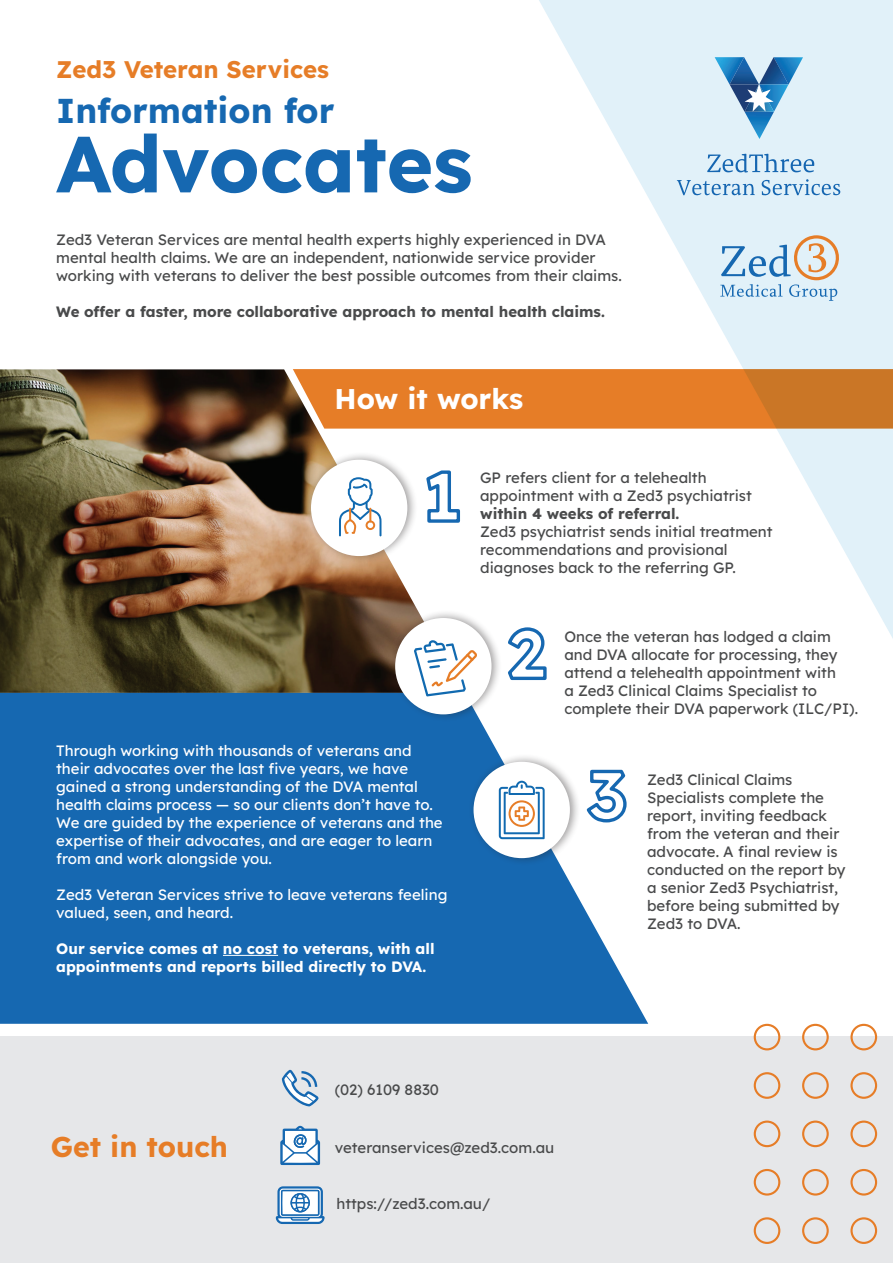
<style>
.page{position:relative;width:893px;height:1263px;background:#fff}
.page>*{position:absolute;margin:0;border:0;box-sizing:border-box;transform-origin:0 0}
.t1{font:700 79.5px "Lexend";color:#1668b1}
.t2{font:700 34.5px "Lexend";color:#1668b1}
.t3{font:700 28.5px "Lexend";color:#fff}
.t4{font:700 28.5px "Lexend";color:#e67d27}
.t5{font:700 24px "Lexend";color:#e67d27}
.t6{font:15px/18px "Lexend";color:#494a4b}
.t7{font:15px/18px "Lexend";color:#fff}
.t8{font:700 15px "Lexend";color:#494a4b}
.t9{font:700 15px/18px "Lexend";color:#fff}
</style>
<div class="page">
<img style="left:0;top:369px;width:417px;height:324px">
<svg style="left:0;top:693px;width:648px;height:331px;background:#3079b9"></svg>
<svg style="left:539px;top:0;width:354px;height:638px"></svg>
<div style="left:0;top:1036px;width:893px;height:227px;background:#e6e7e9"></div>
<svg style="left:707px;top:154px;width:107px;height:18px;background:#a8cae4"></svg>
<svg style="left:677px;top:180px;width:78px;height:16px"></svg>
<svg style="left:761px;top:179px;width:79px;height:17px"></svg>
<svg style="left:715px;top:57px;width:88px;height:82px;background:#92bbd9"></svg>
<svg style="left:753px;top:1023px;width:125px;height:221px"></svg>
<svg style="left:720px;top:235px;width:120px;height:66px;background:#c7d6df"></svg>
<hr style="left:223px;top:955px;width:55px;height:1px;background:#fff">
<div style="left:306px;top:451px;width:112px;height:113px;background:#231f20;opacity:.43"></div>
<div style="left:312px;top:461px;width:94px;height:94px;background:#fff;border-radius:50%"></div>
<div style="left:311px;top:460px;width:96px;height:96px;border:3px solid #fff;border-radius:50%"></div>
<svg style="left:339px;top:477px;width:42px;height:59px"></svg>
<div style="left:390px;top:609px;width:113px;height:113px;background:#231f20;opacity:.43"></div>
<div style="left:397px;top:619px;width:93px;height:94px;background:#fff;border-radius:50%"></div>
<div style="left:395px;top:618px;width:96px;height:96px;border:3px solid #fff;border-radius:50%"></div>
<svg style="left:414px;top:640px;width:63px;height:56px"></svg>
<div style="left:468px;top:753px;width:113px;height:113px;background:#231f20;opacity:.43"></div>
<div style="left:475px;top:763px;width:93px;height:94px;background:#fff;border-radius:50%"></div>
<div style="left:474px;top:762px;width:96px;height:96px;border:3px solid #fff;border-radius:50%"></div>
<svg style="left:499px;top:781px;width:46px;height:58px"></svg>
<svg style="left:290px;top:369px;width:603px;height:60px;background:#dc7c2a"></svg>
<svg style="left:508px;top:625px;width:40px;height:56px"></svg>
<svg style="left:584px;top:768px;width:45px;height:56px"></svg>
<svg style="left:426px;top:470px;width:34px;height:53px"></svg>
<svg style="left:282px;top:1070px;width:37px;height:36px"></svg>
<svg style="left:280px;top:1125px;width:40px;height:40px;background:#abc7e1"></svg>
<svg style="left:276px;top:1186px;width:49px;height:38px;background:#95b9da"></svg>
<h3 class="t5" style="left:56px;top:52px;width:274px">Zed3 Veteran Services</h3>
<h2 class="t2" style="left:56px;top:86px;width:280px">Information for</h2>
<h1 class="t1" style="left:56px;top:107px;width:418px">Advocates</h1>
<p class="t6" style="left:56px;top:230px;width:567px">Zed3 Veteran Services are mental health experts highly experienced in DVA mental health claims. We are an independent, nationwide service provider working with veterans to deliver the best possible outcomes from their claims.</p>
<p class="t8" style="left:56px;top:301px;width:550px">We offer a faster, more collaborative approach to mental health claims.</p>
<h3 class="t3" style="left:335px;top:378px;width:190px">How it works</h3>
<p class="t6" style="left:480px;top:468px;width:273px">GP refers client for a telehealth appointment with a Zed3 psychiatrist</p>
<p class="t8" style="left:480px;top:503px;width:201px">within 4 weeks of referral.</p>
<p class="t6" style="left:480px;top:522px;width:294px">Zed3 psychiatrist sends initial treatment recommendations and provisional diagnoses back to the referring GP.</p>
<p class="t7" style="left:56px;top:740px;width:388px">Through working with thousands of veterans and their advocates over the last five years, we have gained a strong understanding of the DVA mental health claims process — so our clients don’t have to.<br>We are guided by the experience of veterans and the expertise of their advocates, and are eager to learn from and work alongside you.</p>
<p class="t7" style="left:56px;top:884px;width:393px">Zed3 Veteran Services strive to leave veterans feeling valued, seen, and heard.</p>
<p class="t9" style="left:56px;top:938px;width:380px">Our service comes at no cost to veterans, with all appointments and reports billed directly to DVA.</p>
<p class="t6" style="left:564px;top:627px;width:295px">Once the veteran has lodged a claim and DVA allocate for processing, they attend a telehealth appointment with<br>a Zed3 Clinical Claims Specialist to complete their DVA paperwork (ILC/PI).</p>
<p class="t6" style="left:647px;top:769px;width:200px">Zed3 Clinical Claims<br>Specialists complete the report, inviting feedback from the veteran and their advocate. A final review is conducted on the report by a senior Zed3 Psychiatrist, before being submitted by<br>Zed3 to DVA.</p>
<h3 class="t4" style="left:51px;top:1126px;width:179px">Get in touch</h3>
<p class="t6" style="left:335px;top:1080px;width:106px">(02) 6109 8830</p>
<p class="t6" style="left:335px;top:1138px;width:221px">veteranservices@zed3.com.au</p>
<p class="t6" style="left:337px;top:1194px;width:155px">https://zed3.com.au/</p>
</div>
